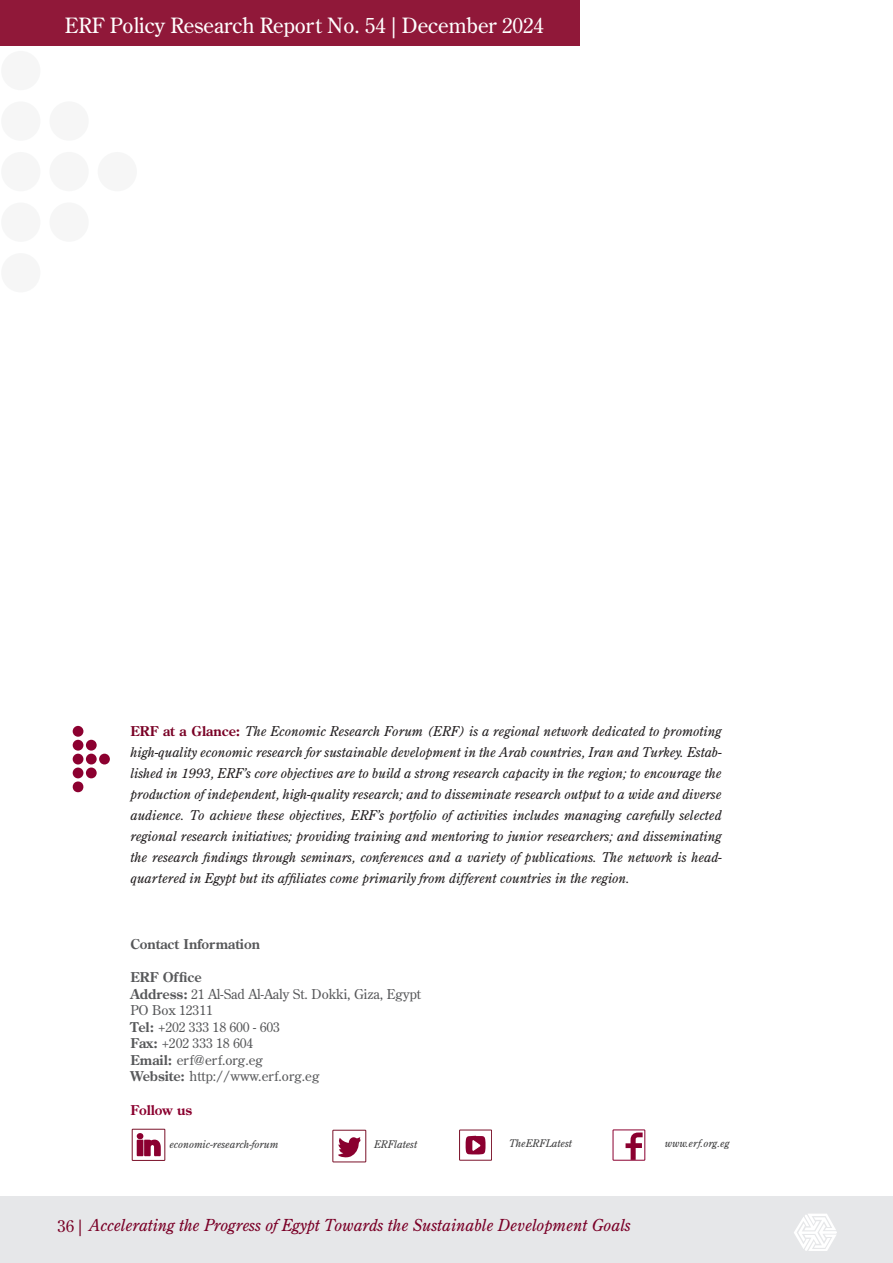
<style>
.page{position:relative;width:893px;height:1263px;background:#fff}
.page>*{position:absolute;margin:0;border:0;box-sizing:border-box;transform-origin:0 0}
.t1{font:21px "Century Old Style Std";color:#fff}
.t2{font:italic 16.5px "Century Old Style Std";color:#7a0027}
.t3{font:italic 13.5px/21px "Century Old Style Std";color:#231f20;text-align:justify}
.t4{font:13.5px "Century Old Style Std";color:#57585a}
.t5{font:700 13.5px "Century Old Style Std";color:#57585a}
.t6{font:700 13.5px "Century Old Style Std";color:#8b012f}
.t7{font:italic 10.5px "Century Old Style Std";color:#3e3e3f}
.s1{font-weight:700;font-style:normal;color:#790025}
.s2{font-weight:700}
.s3{font-style:normal;color:#790025}
</style>
<div class="page">
<div style="left:0;top:1196px;width:893px;height:67px;background:#e6e7e9"></div>
<div style="left:0;top:0;width:580px;height:45px;background:#901839"></div>
<svg style="left:794px;top:1214px;width:43px;height:37px"></svg>
<div style="left:1px;top:51px;width:39px;height:39px;background:#f6f6f6;border-radius:50%"></div>
<div style="left:1px;top:101px;width:39px;height:40px;background:#f6f6f6;border-radius:50%"></div>
<div style="left:1px;top:152px;width:39px;height:39px;background:#f6f6f6;border-radius:50%"></div>
<div style="left:1px;top:202px;width:39px;height:40px;background:#f6f6f6;border-radius:50%"></div>
<div style="left:49px;top:101px;width:40px;height:40px;background:#f6f6f6;border-radius:50%"></div>
<div style="left:49px;top:152px;width:40px;height:39px;background:#f6f6f6;border-radius:50%"></div>
<div style="left:49px;top:202px;width:40px;height:40px;background:#f6f6f6;border-radius:50%"></div>
<div style="left:98px;top:152px;width:39px;height:39px;background:#f6f6f6;border-radius:50%"></div>
<div style="left:73px;top:726px;width:10px;height:11px;background:#8c0030;border-radius:50%"></div>
<div style="left:73px;top:740px;width:10px;height:11px;background:#8c0030;border-radius:50%"></div>
<div style="left:73px;top:754px;width:10px;height:10px;background:#8c0030;border-radius:50%"></div>
<div style="left:73px;top:767px;width:10px;height:11px;background:#8c0030;border-radius:50%"></div>
<svg style="left:72px;top:781px;width:12px;height:12px"></svg>
<div style="left:86px;top:740px;width:11px;height:10px;background:#8c0030;border-radius:50%"></div>
<div style="left:86px;top:754px;width:11px;height:10px;background:#8c0030;border-radius:50%"></div>
<div style="left:86px;top:767px;width:11px;height:11px;background:#8c0030;border-radius:50%"></div>
<div style="left:99px;top:754px;width:11px;height:10px;background:#8c0030;border-radius:50%"></div>
<svg style="left:466px;top:1136px;width:20px;height:18px"></svg>
<div style="left:459px;top:1130px;width:33px;height:30px;border:1px solid #7a1129"></div>
<svg style="left:137px;top:1133px;width:24px;height:23px"></svg>
<div style="left:132px;top:1129px;width:33px;height:31px;border:1px solid #7a1129"></div>
<svg style="left:338px;top:1137px;width:23px;height:21px"></svg>
<div style="left:333px;top:1130px;width:33px;height:32px;border:1px solid #7a1129"></div>
<div style="left:613px;top:1130px;width:32px;height:30px;border:1px solid #8b0030"></div>
<svg style="left:626px;top:1132px;width:17px;height:28px"></svg>
<h1 class="t1" style="left:65px;top:12px;width:481px">ERF Policy Research Report No. 54 | December 2024</h1>
<p class="t3" style="left:130px;top:721px;width:593px"><span class="s1">ERF at a Glance:</span> The Economic Research Forum (ERF) is a regional network dedicated to promoting high-quality economic research for sustainable development in the Arab countries, Iran and Turkey. Estab&shy;lished in 1993, ERF’s core objectives are to build a strong research capacity in the region; to encourage the production of independent, high-quality research; and to disseminate research output to a wide and diverse audience. To achieve these objectives, ERF’s portfolio of activities includes managing carefully selected regional research initiatives; providing training and mentoring to junior researchers; and disseminating the research findings through seminars, conferences and a variety of publications. The network is head&shy;quartered in Egypt but its affiliates come primarily from different countries in the region.</p>
<p class="t5" style="left:130px;top:935px;width:131px">Contact Information</p>
<p class="t5" style="left:130px;top:968px;width:73px">ERF Office</p>
<p class="t4" style="left:130px;top:985px;width:292px"><span class="s2">Address:</span> 21 Al-Sad Al-Aaly St. Dokki, Giza, Egypt</p>
<p class="t4" style="left:130px;top:1002px;width:84px">PO Box 12311</p>
<p class="t4" style="left:130px;top:1018px;width:151px"><span class="s2">Tel:</span> +202 333 18 600 - 603</p>
<p class="t4" style="left:130px;top:1035px;width:124px"><span class="s2">Fax:</span> +202 333 18 604</p>
<p class="t4" style="left:130px;top:1051px;width:134px"><span class="s2">Email:</span> erf@erf.org.eg</p>
<p class="t4" style="left:130px;top:1068px;width:191px"><span class="s2">Website:</span> http://www.erf.org.eg</p>
<p class="t6" style="left:130px;top:1101px;width:63px">Follow us</p>
<p class="t7" style="left:169px;top:1137px;width:110px">economic-research-forum</p>
<p class="t7" style="left:374px;top:1137px;width:45px">ERFlatest</p>
<p class="t7" style="left:509px;top:1137px;width:64px">TheERFLatest</p>
<p class="t7" style="left:665px;top:1137px;width:66px">www.erf.org.eg</p>
<p class="t2" style="left:57px;top:1214px;width:575px"><span class="s3">36 |</span> Accelerating the Progress of Egypt Towards the Sustainable Development Goals</p>
</div>
